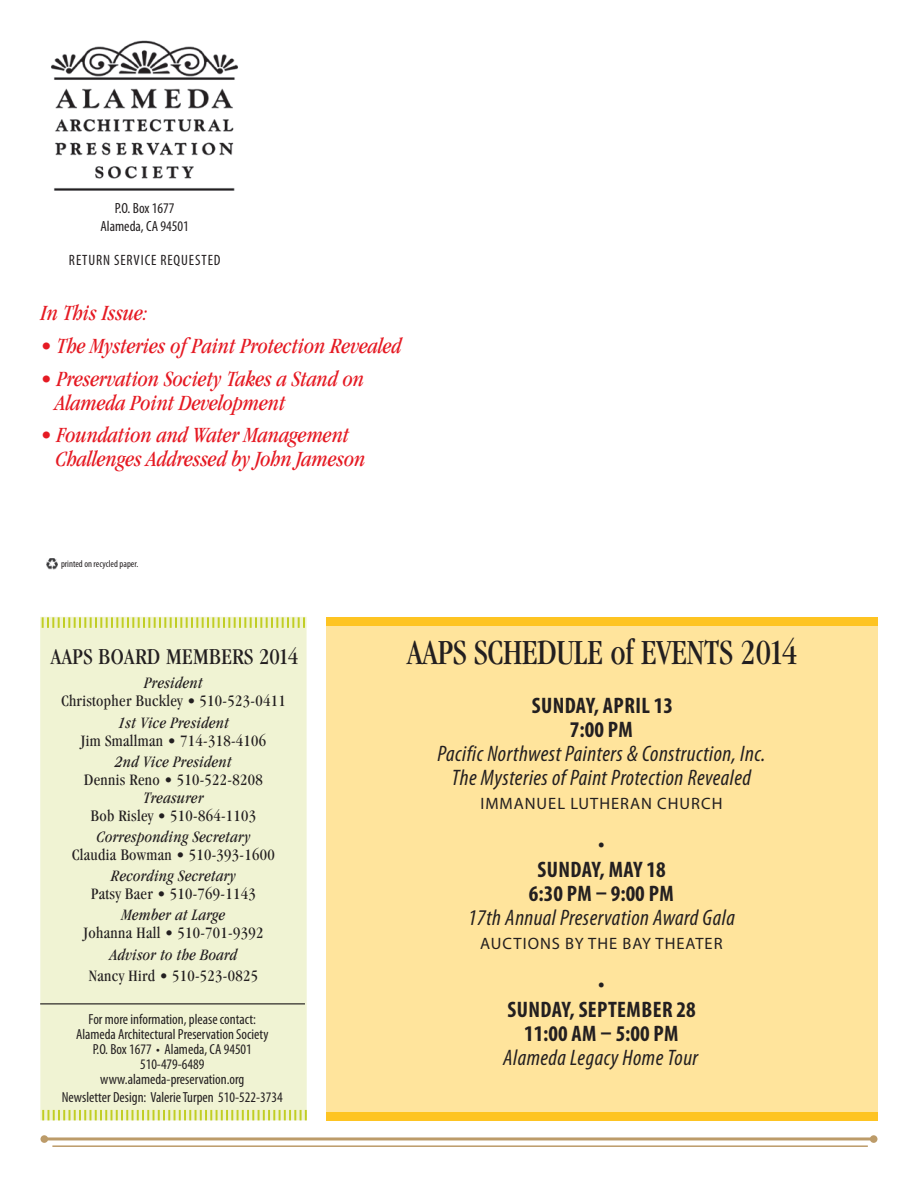
<style>
.page{position:relative;width:918px;height:1188px;background:#fff}
.page>*{position:absolute;margin:0;border:0;box-sizing:border-box;transform-origin:0 0}
.t1{font:condensed 36.6px "Garamond";color:#231f20;scale:.94 1}
.t2{font:condensed 23.4px "Garamond";letter-spacing:.02em;color:#231f20}
.t3{font:italic condensed 22.5px/24px "Garamond";color:#e51a23}
.t4{font:italic condensed 22.5px/24px "Myriad Pro";letter-spacing:.02em;color:#231f20;text-align:center}
.t5{font:700 condensed 22.5px/24.9px "Myriad Pro";letter-spacing:.02em;color:#231f20;text-align:center}
.t6{font:700 condensed 22.5px/24.9px "Myriad Pro";color:#231f20;text-align:center}
.t7{font:condensed 16.5px/18px "Garamond";letter-spacing:.02em;color:#231f20;text-align:center}
.t8{font:16.5px "Myriad Pro";letter-spacing:.06em;color:#231f20}
.t9{font:condensed 15px "Myriad Pro";letter-spacing:.06em;color:#231f20}
.t10{font:condensed 14.85px/17.7px "Myriad Pro";color:#231f20;text-align:center}
.t11{font:condensed 14.55px/15px "Myriad Pro";color:#231f20;text-align:center}
.t12{font:condensed 9.75px "Myriad Pro";color:#231f20}
.s1{font-style:italic}
</style>
<div class="page">
<img style="left:51px;top:40px;width:187px;height:151px">
<div style="left:40px;top:617px;width:267px;height:503px;background:#f0f3d3"></div>
<svg style="left:42px;top:617px;width:263px;height:11px"></svg>
<svg style="left:42px;top:1110px;width:265px;height:10px"></svg>
<hr style="left:40px;top:1003px;width:265px;height:1px;background:#231f20">
<svg style="left:47px;top:559px;width:11px;height:10px"></svg>
<hr style="left:45px;top:1137px;width:828px;height:3px;background:#bc9b69">
<div style="left:870px;top:1135px;width:7px;height:8px;background:#bc9b69;border-radius:50%"></div>
<div style="left:40px;top:1135px;width:8px;height:8px;background:#bc9b69;border-radius:50%"></div>
<hr style="left:52px;top:1145px;width:816px;height:2px;background:#bc9b69">
<div style="left:326px;top:617px;width:552px;height:503px;background:#ffe49c"></div>
<div style="left:327px;top:617px;width:551px;height:9px;background:#fec422"></div>
<div style="left:326px;top:1112px;width:552px;height:8px;background:#fec422"></div>
<p class="t10" style="left:101px;top:199px;width:90px">P.O. Box 1677<br>Alameda, CA 94501</p>
<p class="t9" style="left:69px;top:251px;width:153px">Return SERVICE Requested</p>
<h3 class="t3" style="left:40px;top:301px;width:109px">In This Issue:</h3>
<h3 class="t3" style="left:40px;top:334px;width:363px">• The Mysteries of Paint Protection Revealed</h3>
<h3 class="t3" style="left:56px;top:366px;width:310px;text-indent:-15px">• Preservation Society Takes a Stand on<br>Alameda Point Development</h3>
<h3 class="t3" style="left:56px;top:423px;width:311px;text-indent:-15px">• Foundation and Water Management<br>Challenges Addressed by John Jameson</h3>
<p class="t12" style="left:61px;top:557px;width:79px">printed on recycled paper.</p>
<h2 class="t2" style="left:51px;top:643px;width:79px">AAPS Board</h2>
<h2 class="t2" style="left:166px;top:643px;width:133px">Memb ers 2014</h2>
<p class="t7" style="left:61px;top:674px;width:226px"><span class="s1">President<br></span>Christopher Buckley <span class="s1">•</span> 510-523-0411</p>
<p class="t7" style="left:81px;top:713px;width:187px"><span class="s1">1st Vice President<br></span>Jim Smallman <span class="s1">•</span> 714-318-4106</p>
<p class="t7" style="left:84px;top:752px;width:180px"><span class="s1">2nd Vice President<br></span>Dennis Reno <span class="s1">•</span> 510-522-8208<br><span class="s1">Treasurer<br></span>Bob Risley <span class="s1">•</span> 510-864-1103</p>
<p class="t7" style="left:72px;top:828px;width:204px"><span class="s1">Corresponding Secretary<br></span>Claudia Bowman <span class="s1">•</span> 510-393-1600</p>
<p class="t7" style="left:91px;top:867px;width:166px"><span class="s1">Recording Secretary<br></span>Patsy Baer <span class="s1">•</span> 510-769-1143</p>
<p class="t7" style="left:84px;top:906px;width:181px"><span class="s1">Member at Large<br></span>Johanna Hall <span class="s1">•</span> 510-701-9392</p>
<p class="t7" style="left:89px;top:944px;width:171px;line-height:21.3px"><span class="s1">Advisor to the Board<br></span>Nancy Hird <span class="s1">•</span> 510-523-0825</p>
<p class="t11" style="left:76px;top:1012px;width:194px">For more information, please contact:<br>Alameda Architectural Preservation Society<br>P.O. Box 1677 • Alameda, CA 94501<br>510-479-6489 www.alameda-preservation.org</p>
<p class="t11" style="left:62px;top:1090px;width:222px">Newsletter Design: Valerie Turpen 510-522-3734</p>
<h1 class="t1" style="left:407px;top:633px;width:416px">AAPS SCHEDULE of EVENTS 2014</h1>
<h3 class="t5" style="left:532px;top:693px;width:143px;line-height:24px">SUNDAY, APRIL 13<br>7:00 PM</h3>
<h3 class="t4" style="left:437px;top:741px;width:330px">Pacific Northwest Painters &amp; Construction, Inc.<br>The Mysteries of Paint Protection Revealed</h3>
<p class="t8" style="left:480px;top:793px;width:244px">IMMANUEL LUTHERAN CHURCH</p>
<h3 class="t6" style="left:529px;top:831px;width:138px">•<br>SUNDAY , MAY 18<br>6:30 PM – 9:00 PM</h3>
<h3 class="t4" style="left:468px;top:905px;width:268px">17th Annual Preservation Award Gala</h3>
<p class="t8" style="left:480px;top:933px;width:244px">AUCTIONS BY THE BAY THEATER</p>
<h3 class="t5" style="left:508px;top:970px;width:190px">•<br>SUNDAY, SEPTEMBER 28<br>11:00 AM – 5:00 PM</h3>
<h3 class="t4" style="left:503px;top:1045px;width:197px">Alameda Legacy Home Tour</h3>
</div>
